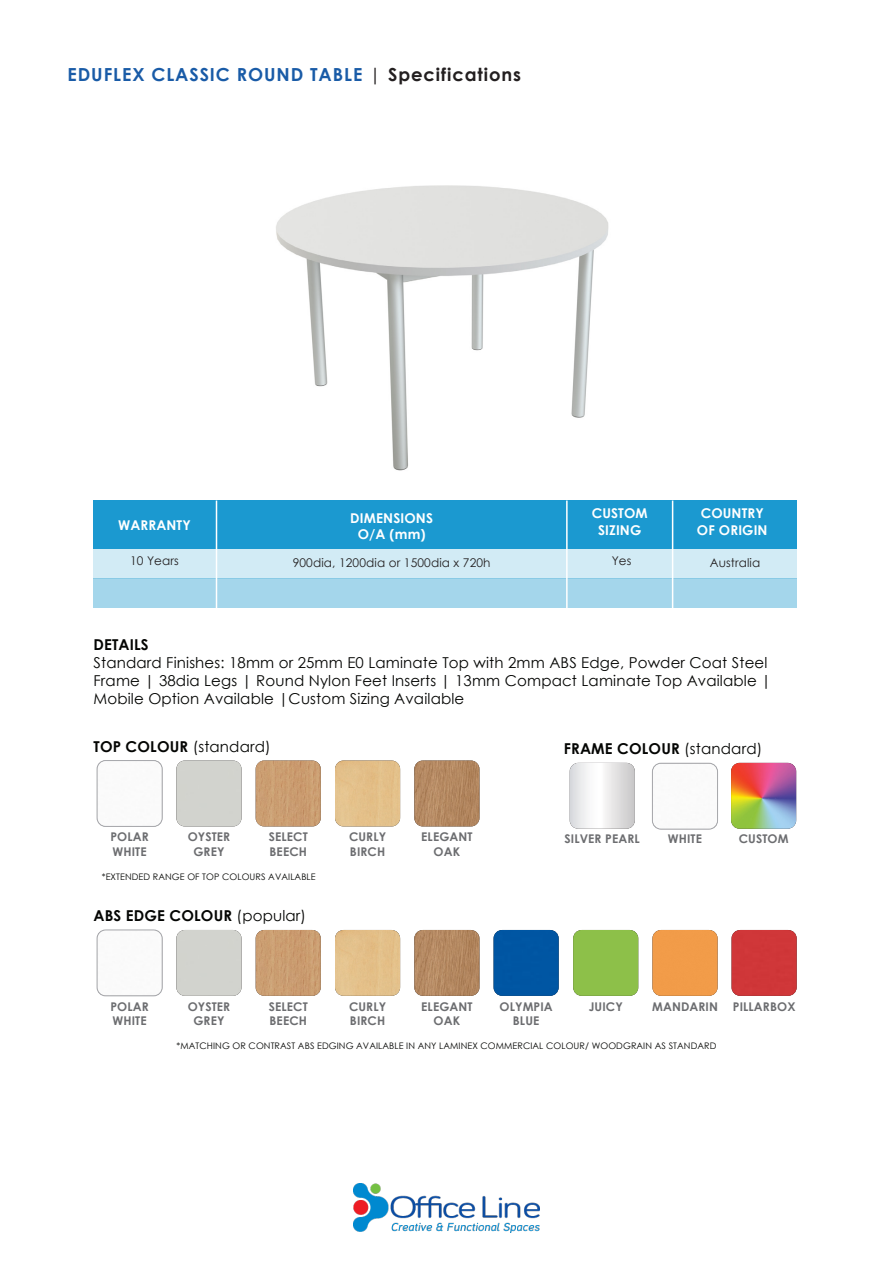
<style>
.page{position:relative;width:893px;height:1263px;background:#fff}
.page>*{position:absolute;margin:0;border:0;box-sizing:border-box;transform-origin:0 0}
.t1{font:700 18px "Century Gothic";letter-spacing:.05em;color:#195ba7}
.t2{font:15px/18px "Century Gothic";letter-spacing:.01em;color:#040503}
.t3{font:700 15px "Century Gothic";letter-spacing:.01em;color:#040503}
.t4{font:700 13.5px "Century Gothic";letter-spacing:.01em;color:#fff}
.t5{font:700 12px/14.4px "Century Gothic";letter-spacing:.01em;color:#6c6d70}
.t6{font:12px "Century Gothic";letter-spacing:.01em;color:#231f20}
.t7{font:9px "Century Gothic";letter-spacing:.01em;color:#040503}
.s1{font-weight:400;color:#231f20}
.s2{color:#231f20}
.s3{font-weight:700}
.s4{font-weight:400}
</style>
<div class="page">
<img style="left:354px;top:1183px;width:185px;height:50px">
<img style="left:276px;top:185px;width:333px;height:286px">
<div style="left:94px;top:500px;width:703px;height:49px;background:#1b99d0"></div>
<div style="left:94px;top:549px;width:703px;height:29px;background:#d2ebf5"></div>
<div style="left:94px;top:578px;width:703px;height:30px;background:#a4d6eb"></div>
<hr style="left:672px;top:500px;width:1px;height:113px;background:#fff">
<hr style="left:216px;top:500px;width:1px;height:113px;background:#fff">
<hr style="left:566px;top:500px;width:2px;height:113px;background:#fff">
<img style="left:97px;top:760px;width:64px;height:66px">
<div style="left:97px;top:760px;width:66px;height:67px;border:1px solid #a8a9ad;border-radius:9px"></div>
<img style="left:97px;top:931px;width:65px;height:65px">
<div style="left:97px;top:929px;width:66px;height:67px;border:1px solid #a8a9ad;border-radius:9px"></div>
<img style="left:652px;top:763px;width:65px;height:66px">
<div style="left:652px;top:763px;width:66px;height:66px;border:1px solid #a8a9ad;border-radius:9px"></div>
<div style="left:176px;top:760px;width:65px;height:66px;background:#d2d3ce"></div>
<div style="left:176px;top:930px;width:65px;height:66px;background:#d2d3ce"></div>
<div style="left:494px;top:930px;width:65px;height:66px;background:#0056a3"></div>
<div style="left:731px;top:930px;width:66px;height:66px;background:#cf3739"></div>
<img style="left:256px;top:760px;width:65px;height:66px">
<img style="left:335px;top:760px;width:65px;height:66px">
<img style="left:335px;top:930px;width:65px;height:66px">
<img style="left:414px;top:760px;width:65px;height:66px">
<img style="left:414px;top:930px;width:65px;height:66px">
<img style="left:256px;top:930px;width:65px;height:66px">
<div style="left:573px;top:930px;width:65px;height:66px;background:#8dc049"></div>
<div style="left:652px;top:930px;width:66px;height:66px;background:#f29c49"></div>
<img style="left:570px;top:763px;width:65px;height:66px">
<img style="left:731px;top:763px;width:65px;height:66px">
<p class="t1" style="left:68px;top:61px;width:455px">EDUFLEX CLASSIC ROUND TABLE <span class="s1">|</span> <span class="s2">Specifications</span></p>
<p class="t4" style="left:118px;top:515px;width:74px">WARRANTY</p>
<p class="t4" style="left:350px;top:508px;width:84px">DIMENSIONS</p>
<p class="t4" style="left:358px;top:524px;width:69px">O/A (mm)</p>
<p class="t4" style="left:592px;top:503px;width:58px">CUSTOM</p>
<p class="t4" style="left:598px;top:519px;width:45px">SIZING</p>
<p class="t4" style="left:701px;top:503px;width:65px">COUNTRY</p>
<p class="t4" style="left:697px;top:519px;width:72px">OF ORIGIN</p>
<p class="t6" style="left:130px;top:553px;width:50px">10 Years</p>
<p class="t6" style="left:293px;top:554px;width:199px">900dia, 1200dia or 1500dia x 720h</p>
<p class="t6" style="left:612px;top:553px;width:21px">Yes</p>
<p class="t6" style="left:710px;top:555px;width:52px">Australia</p>
<p class="t3" style="left:94px;top:633px;width:57px">DETAILS</p>
<p class="t2" style="left:94px;top:653px;width:679px">Standard Finishes: 18mm or 25mm E0 Laminate Top with 2mm ABS Edge, Powder Coat Steel<br>Frame | 38dia Legs | Round Nylon Feet Inserts | 13mm Compact Laminate Top Available |<br>Mobile Option Available |Custom Sizing Available</p>
<p class="t2" style="left:94px;top:737px;width:179px"><span class="s3">TOP COLOUR</span> (standard)</p>
<p class="t3" style="left:564px;top:737px;width:200px">FRAME COLOUR <span class="s4">(standard)</span></p>
<p class="t5" style="left:110px;top:829px;width:40px">POLAR<br>WHITE</p>
<p class="t5" style="left:188px;top:829px;width:44px">OYSTER</p>
<p class="t5" style="left:668px;top:831px;width:36px">WHITE</p>
<p class="t5" style="left:193px;top:843px;width:33px">GREY</p>
<p class="t5" style="left:269px;top:829px;width:40px">SELECT<br>BEECH</p>
<p class="t5" style="left:349px;top:829px;width:39px">CURLY<br>BIRCH</p>
<p class="t5" style="left:421px;top:829px;width:53px;text-align:center">ELEGANT<br>OAK</p>
<p class="t5" style="left:564px;top:831px;width:77px">SILVER PEARL</p>
<p class="t5" style="left:739px;top:831px;width:51px">CUSTOM</p>
<p class="t7" style="left:102px;top:870px;width:215px">*EXTENDED RANGE OF TOP COLOURS AVAILABLE</p>
<p class="t3" style="left:94px;top:904px;width:214px">ABS EDGE COLOUR <span class="s4">(popular)</span></p>
<p class="t5" style="left:110px;top:998px;width:40px">POLAR<br>WHITE</p>
<p class="t5" style="left:188px;top:998px;width:44px;text-align:center">OYSTER<br>GREY</p>
<p class="t5" style="left:499px;top:998px;width:55px;text-align:center">OLYMPIA<br>BLUE</p>
<p class="t5" style="left:733px;top:998px;width:64px">PILLARBOX</p>
<p class="t5" style="left:269px;top:998px;width:40px">SELECT<br>BEECH</p>
<p class="t5" style="left:589px;top:998px;width:36px">JUICY</p>
<p class="t5" style="left:652px;top:998px;width:67px">MANDARIN</p>
<p class="t5" style="left:349px;top:998px;width:39px">CURLY<br>BIRCH</p>
<p class="t5" style="left:421px;top:998px;width:53px;text-align:center">ELEGANT<br>OAK</p>
<p class="t7" style="left:177px;top:1039px;width:541px">*MATCHING OR CONTRAST ABS EDGING AVAILABLE IN ANY LAMINEX COMMERCIAL COLOUR/ WOODGRAIN AS STANDARD</p>
</div>
